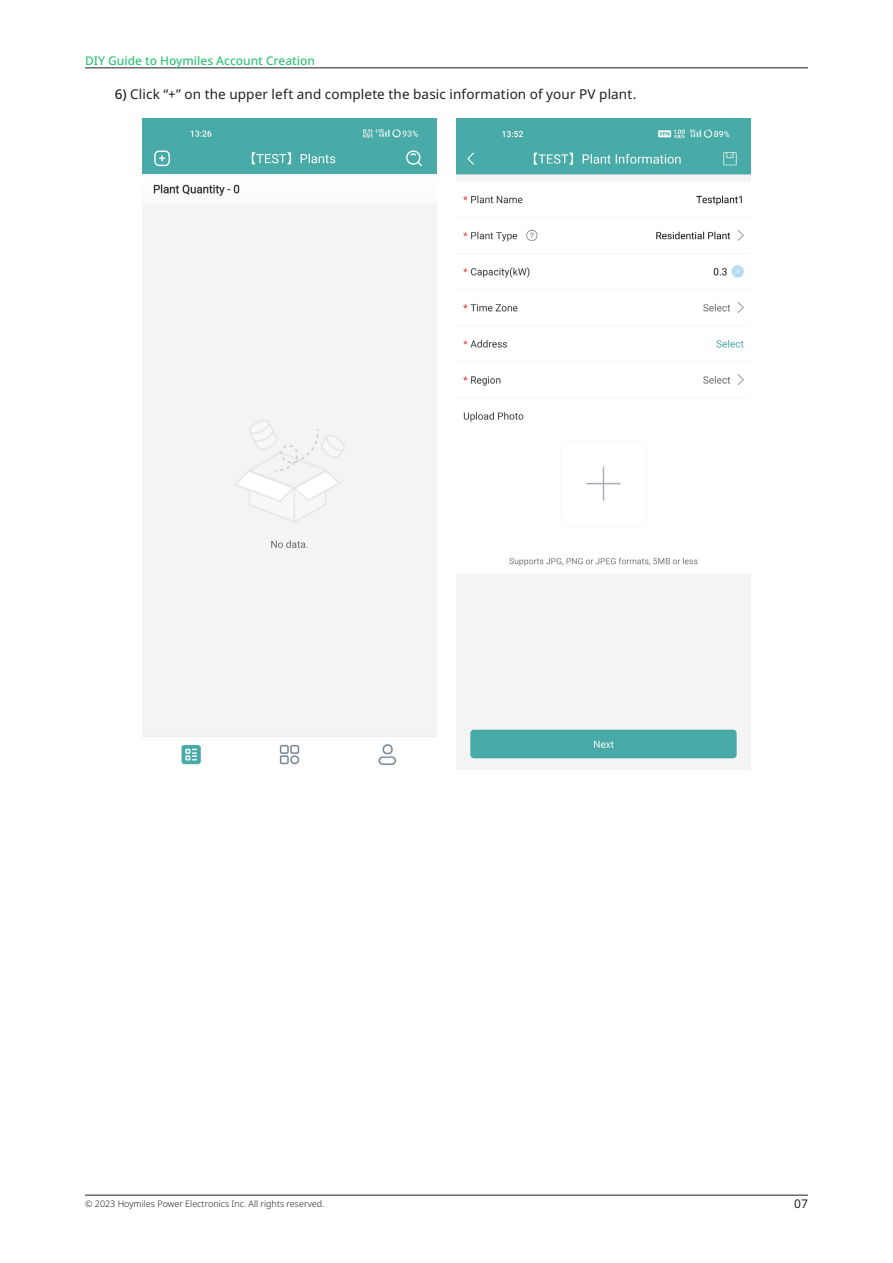
<style>
.page{position:relative;width:893px;height:1263px;background:#fff}
.page>*{position:absolute;margin:0;border:0;box-sizing:border-box;transform-origin:0 0}
.Body{font:13.5px "Noto Sans";letter-spacing:.01em;color:#231f20}
.t1{font:500 12px "Noto Sans";color:#31c477}
.t2{font:12px "Noto Sans";color:#231f20}
.t3{font:300 9px "Noto Sans";color:#231f20}
.s1{font-weight:500}
</style>
<div class="page">
<hr style="left:85px;top:68px;width:723px;height:1px;background:#231f20">
<hr style="left:85px;top:1195px;width:723px;height:1px;background:#231f20">
<img style="left:143px;top:119px;width:293px;height:646px">
<img style="left:457px;top:119px;width:293px;height:650px">
<p class="t1" style="left:85px;top:52px;width:231px">DIY Guide to Hoymiles Account Creation</p>
<p class="Body" style="left:115px;top:84px;width:523px"><span class="s1">6)</span> Click “+” on the upper left and complete the basic information of your PV plant.</p>
<p class="t3" style="left:85px;top:1197px;width:241px">© 2023 Hoymiles Power Electronics Inc. All rights reserved.</p>
<p class="t2" style="left:794px;top:1195px;width:15px">07</p>
</div>
